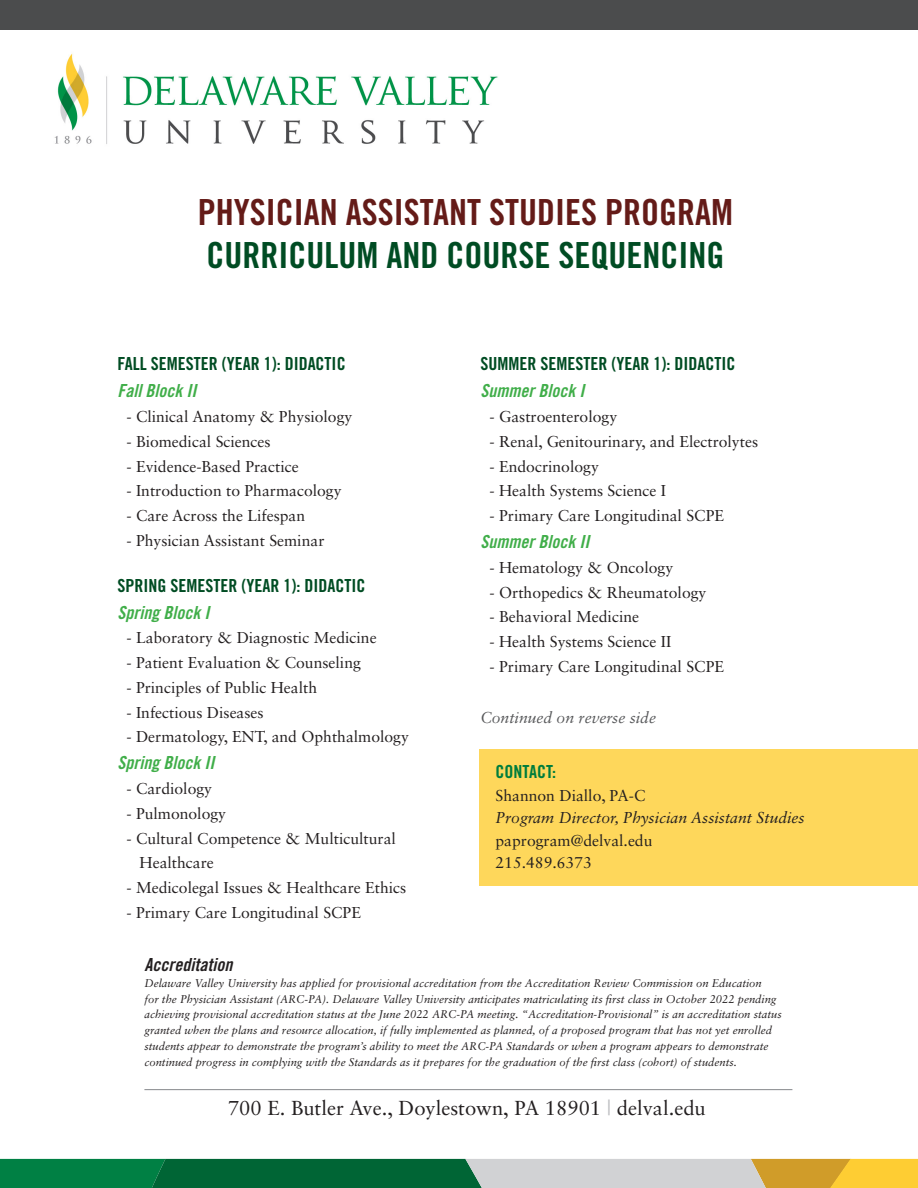
<style>
.page{position:relative;width:918px;height:1188px;background:#fff}
.page>*{position:absolute;margin:0;border:0;box-sizing:border-box;transform-origin:0 0}
.t1{font:36px "Trade Gothic Bold Cond Twenty";color:#641b18}
.t2{font:36px "Trade Gothic Bold Cond Twenty";color:#004c23}
.t3{font:20.25px "Sabon";color:#231f20}
.t4{font:18px "Trade Gothic Bold Cond Twenty";color:#004c23}
.t5{font:18px "Trade Gothic Bold Cond Twenty Obl";color:#40ae49}
.t6{font:18px "Trade Gothic Bold Cond Twenty Obl";color:#231f20}
.t7{font:18px "Trade Gothic Bold Cond Twenty";color:#007d3c}
.t8{font:15.75px/24.8px "Sabon LT Std";color:#231f20}
.t9{font:italic 15.75px "Sabon LT Std";color:#231f20}
.t10{font:italic 15.75px "Sabon LT Std";color:#57585a}
.t11{font:italic 11.25px/15.8px "Sabon";color:#231f20}
.s1{color:#bcbdc0}
</style>
<div class="page">
<img style="left:54px;top:53px;width:444px;height:91px">
<div style="left:479px;top:749px;width:439px;height:137px;background:#fed75b"></div>
<hr style="left:144px;top:1089px;width:648px;height:1px;background:#939598">
<div style="left:0;top:0;width:918px;height:30px;background:#4b4c4d"></div>
<svg style="left:0;top:1159px;width:918px;height:29px;background:#689967"></svg>
<p class="t1" style="left:198px;top:190px;width:537px">PHYSICIAN ASSISTANT STUDIES PROGRAM</p>
<p class="t2" style="left:206px;top:233px;width:519px">CURRICULUM AND COURSE SEQUENCING</p>
<p class="t4" style="left:117px;top:353px;width:230px">FALL SEMESTER (YEAR 1): DIDACTIC</p>
<p class="t5" style="left:117px;top:380px;width:80px">Fall Block II</p>
<p class="t8" style="left:126px;top:404px;width:228px">- Clinical Anatomy &amp; Physiology</p>
<p class="t8" style="left:126px;top:429px;width:146px">- Biomedical Sciences</p>
<p class="t8" style="left:126px;top:454px;width:174px">- Evidence-Based Practice</p>
<p class="t8" style="left:126px;top:478px;width:217px">- Introduction to Pharmacology</p>
<p class="t8" style="left:126px;top:503px;width:180px">- Care Across the Lifespan</p>
<p class="t8" style="left:126px;top:528px;width:200px">- Physician Assistant Seminar</p>
<p class="t4" style="left:117px;top:574px;width:249px">SPRING SEMESTER (YEAR 1): DIDACTIC</p>
<p class="t5" style="left:117px;top:601px;width:93px">Spring Block I</p>
<p class="t8" style="left:126px;top:625px;width:252px">- Laboratory &amp; Diagnostic Medicine</p>
<p class="t8" style="left:126px;top:650px;width:236px">- Patient Evaluation &amp; Counseling</p>
<p class="t8" style="left:126px;top:675px;width:192px">- Principles of Public Health</p>
<p class="t8" style="left:126px;top:700px;width:139px">- Infectious Diseases</p>
<p class="t8" style="left:126px;top:724px;width:284px">- Dermatology, ENT, and Ophthalmology</p>
<p class="t5" style="left:117px;top:752px;width:98px">Spring Block II</p>
<p class="t8" style="left:126px;top:776px;width:87px">- Cardiology</p>
<p class="t8" style="left:126px;top:801px;width:101px">- Pulmonology</p>
<p class="t8" style="left:140px;top:826px;width:258px;text-indent:-13px">- Cultural Competence &amp; Multicultural<br>Healthcare</p>
<p class="t8" style="left:126px;top:875px;width:281px">- Medicolegal Issues &amp; Healthcare Ethics</p>
<p class="t8" style="left:126px;top:900px;width:236px">- Primary Care Longitudinal SCPE</p>
<p class="t4" style="left:481px;top:353px;width:256px">SUMMER SEMESTER (YEAR 1): DIDACTIC</p>
<p class="t5" style="left:481px;top:380px;width:105px">Summer Block I</p>
<p class="t8" style="left:490px;top:404px;width:129px">- Gastroenterology</p>
<p class="t8" style="left:490px;top:429px;width:270px">- Renal, Genitourinary, and Electrolytes</p>
<p class="t8" style="left:490px;top:454px;width:111px">- Endocrinology</p>
<p class="t8" style="left:490px;top:478px;width:178px">- Health Systems Science I</p>
<p class="t8" style="left:490px;top:503px;width:236px">- Primary Care Longitudinal SCPE</p>
<p class="t5" style="left:481px;top:531px;width:110px">Summer Block II</p>
<p class="t8" style="left:490px;top:555px;width:185px">- Hematology &amp; Oncology</p>
<p class="t8" style="left:490px;top:580px;width:219px">- Orthopedics &amp; Rheumatology</p>
<p class="t8" style="left:490px;top:604px;width:151px">- Behavioral Medicine</p>
<p class="t8" style="left:490px;top:629px;width:183px">- Health Systems Science II</p>
<p class="t8" style="left:490px;top:654px;width:236px">- Primary Care Longitudinal SCPE</p>
<p class="t10" style="left:481px;top:709px;width:177px">Continued on reverse side</p>
<p class="t7" style="left:496px;top:761px;width:62px">CONTACT:</p>
<p class="t8" style="left:496px;top:782px;width:151px">Shannon Diallo, PA-C</p>
<p class="t9" style="left:496px;top:808px;width:311px">Program Director, Physician Assistant Studies</p>
<p class="t8" style="left:496px;top:827px;width:158px">paprogram@delval.edu</p>
<p class="t8" style="left:496px;top:850px;width:98px">215.489.6373</p>
<p class="t6" style="left:144px;top:954px;width:89px">Accreditation</p>
<p class="t11" style="left:144px;top:975px;width:639px">Delaware Valley University has applied for provisional accreditation from the Accreditation Review Commission on Education<br>for the Physician Assistant (ARC-PA). Delaware Valley University anticipates matriculating its first class in October 2022 pending achieving provisional accreditation status at the June 2022 ARC-PA meeting. “Accreditation-Provisional” is an accreditation status granted when the plans and resource allocation, if fully implemented as planned, of a proposed program that has not yet enrolled students appear to demonstrate the program’s ability to meet the ARC-PA Standards or when a program appears to demonstrate continued progress in complying with the Standards as it prepares for the graduation of the first class (cohort) of students.</p>
<p class="t3" style="left:228px;top:1096px;width:479px">700 E. Butler Ave., Doylestown, PA 18901 <span class="s1">|</span> delval.edu</p>
</div>
